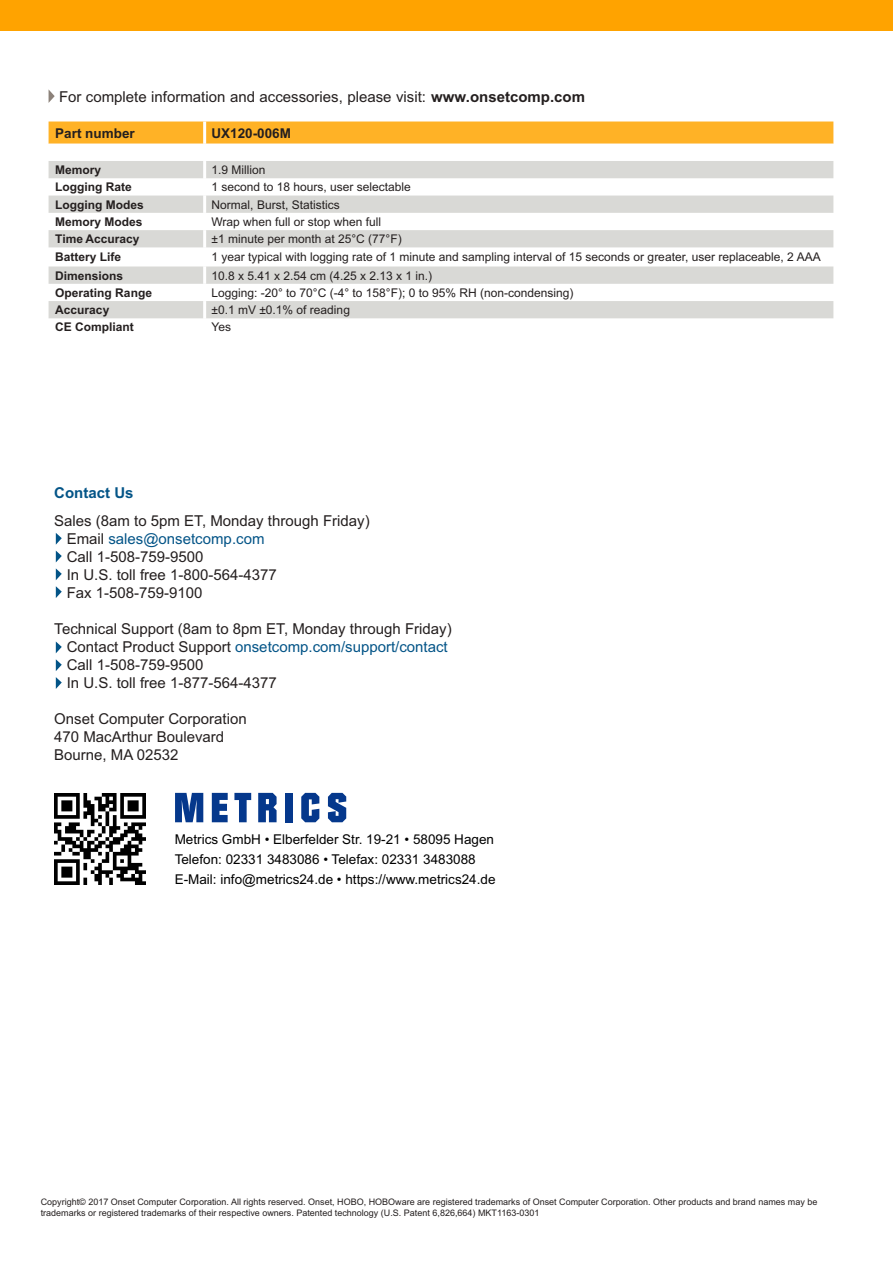
<style>
.page{position:relative;width:893px;height:1263px;background:#fff}
.page>*{position:absolute;margin:0;border:0;box-sizing:border-box;transform-origin:0 0}
.t1{font:15px/18px "Arial";color:#241f1f}
.t2{font:700 15px "Arial";color:#035487}
.t3{font:13.5px/19.6px "Arial";color:#000}
.t4{font:700 13.5px "Arial";color:#241f1f}
.t5{font:12px "Arial";color:#241f1f}
.t6{font:700 12px "Arial";color:#241f1f}
.t7{font:9px/10.8px "Arial";color:#241f1f}
.s1{font-weight:700}
.s2{color:#035487}
</style>
<div class="page">
<svg style="left:175px;top:793px;width:28px;height:29px"></svg>
<svg style="left:212px;top:793px;width:16px;height:29px"></svg>
<svg style="left:234px;top:793px;width:17px;height:29px"></svg>
<svg style="left:258px;top:793px;width:19px;height:29px"></svg>
<div style="left:285px;top:793px;width:8px;height:29px;background:#05388c"></div>
<svg style="left:301px;top:793px;width:18px;height:29px"></svg>
<svg style="left:328px;top:793px;width:18px;height:29px"></svg>
<img style="left:55px;top:794px;width:90px;height:90px">
<div style="left:0;top:0;width:893px;height:31px;background:#ffa300"></div>
<svg style="left:56px;top:533px;width:6px;height:29px"></svg>
<svg style="left:56px;top:568px;width:6px;height:12px"></svg>
<svg style="left:56px;top:586px;width:6px;height:12px"></svg>
<svg style="left:56px;top:641px;width:6px;height:12px"></svg>
<svg style="left:56px;top:659px;width:6px;height:12px"></svg>
<svg style="left:56px;top:677px;width:6px;height:12px"></svg>
<svg style="left:49px;top:90px;width:6px;height:13px"></svg>
<div style="left:49px;top:122px;width:784px;height:22px;background:#ffb226"></div>
<svg style="left:49px;top:318px;width:784px;height:1px"></svg>
<svg style="left:49px;top:161px;width:784px;height:157px;fill:#d9d9d6"></svg>
<hr style="left:203px;top:122px;width:3px;height:22px;background:#fff">
<hr style="left:203px;top:161px;width:3px;height:17px;background:#fff">
<hr style="left:203px;top:178px;width:3px;height:18px;background:#fff">
<hr style="left:203px;top:196px;width:3px;height:17px;background:#fff">
<hr style="left:203px;top:213px;width:3px;height:17px;background:#fff">
<hr style="left:203px;top:230px;width:3px;height:17px;background:#fff">
<hr style="left:203px;top:247px;width:3px;height:19px;background:#fff">
<hr style="left:203px;top:266px;width:3px;height:18px;background:#fff">
<hr style="left:203px;top:284px;width:3px;height:17px;background:#fff">
<hr style="left:203px;top:301px;width:3px;height:17px;background:#fff">
<hr style="left:203px;top:318px;width:3px;height:18px;background:#fff">
<p class="t1" style="left:59px;top:89px;width:527px">For complete information and accessories, please visit: <span class="s1">www.onsetcomp.com</span></p>
<p class="t4" style="left:55px;top:128px;width:81px">Part number</p>
<p class="t4" style="left:211px;top:128px;width:81px">UX120-006M</p>
<p class="t6" style="left:55px;top:165px;width:48px">Memory</p>
<p class="t5" style="left:211px;top:165px;width:56px">1.9 Million</p>
<p class="t6" style="left:55px;top:183px;width:78px">Logging Rate</p>
<p class="t5" style="left:211px;top:183px;width:201px">1 second to 18 hours, user selectable</p>
<p class="t6" style="left:55px;top:200px;width:90px">Logging Modes</p>
<p class="t5" style="left:211px;top:200px;width:130px">Normal, Burst, Statistics</p>
<p class="t6" style="left:55px;top:217px;width:89px">Memory Modes</p>
<p class="t5" style="left:211px;top:217px;width:171px">Wrap when full or stop when full</p>
<p class="t6" style="left:55px;top:234px;width:86px">Time Accuracy</p>
<p class="t5" style="left:211px;top:234px;width:192px">±1 minute per month at 25°C (77°F)</p>
<p class="t6" style="left:55px;top:253px;width:68px">Battery Life</p>
<p class="t5" style="left:211px;top:253px;width:611px">1 year typical with logging rate of 1 minute and sampling interval of 15 seconds or greater, user replaceable, 2 AAA</p>
<p class="t6" style="left:55px;top:271px;width:70px">Dimensions</p>
<p class="t5" style="left:211px;top:271px;width:222px">10.8 x 5.41 x 2.54 cm (4.25 x 2.13 x 1 in.)</p>
<p class="t6" style="left:55px;top:288px;width:98px">Operating Range</p>
<p class="t5" style="left:211px;top:288px;width:364px">Logging: -20° to 70°C (-4° to 158°F); 0 to 95% RH (non-condensing)</p>
<p class="t6" style="left:55px;top:305px;width:56px">Accuracy</p>
<p class="t5" style="left:211px;top:305px;width:140px">±0.1 mV ±0.1% of reading</p>
<p class="t6" style="left:55px;top:323px;width:80px">CE Compliant</p>
<p class="t5" style="left:211px;top:323px;width:21px">Yes</p>
<p class="t2" style="left:54px;top:487px;width:81px">Contact Us</p>
<p class="t1" style="left:67px;top:513px;width:304px;text-indent:-13px">Sales (8am to 5pm ET, Monday through Friday)<br>Email <span class="s2">sales@onsetcomp.com<br></span>Call 1-508-759-9500<br>In U.S. toll free 1-800-564-4377<br>Fax 1-508-759-9100</p>
<p class="t1" style="left:67px;top:621px;width:386px;text-indent:-13px">Technical Support (8am to 8pm ET, Monday through Friday)<br>Contact Product Support <span class="s2">onsetcomp.com/support/contact </span>Call 1-508-759-9500<br>In U.S. toll free 1-877-564-4377</p>
<p class="t1" style="left:54px;top:711px;width:194px">Onset Computer Corporation<br>470 MacArthur Boulevard<br>Bourne, MA 02532</p>
<p class="t3" style="left:175px;top:831px;width:322px">Metrics GmbH • Elberfelder Str. 19-21 • 58095 Hagen<br>Telefon: 02331 3483086 • Telefax: 02331 3483088<br>E-Mail: info@metrics24.de • https://www.metrics24.de</p>
<p class="t7" style="left:41px;top:1197px;width:778px">Copyright© 2017 Onset Computer Corporation. All rights reserved. Onset, HOBO, HOBOware are registered trademarks of Onset Computer Corporation. Other products and brand names may be trademarks or registered trademarks of their respective owners. Patented technology (U.S. Patent 6,826,664) MKT1163-0301</p>
</div>
